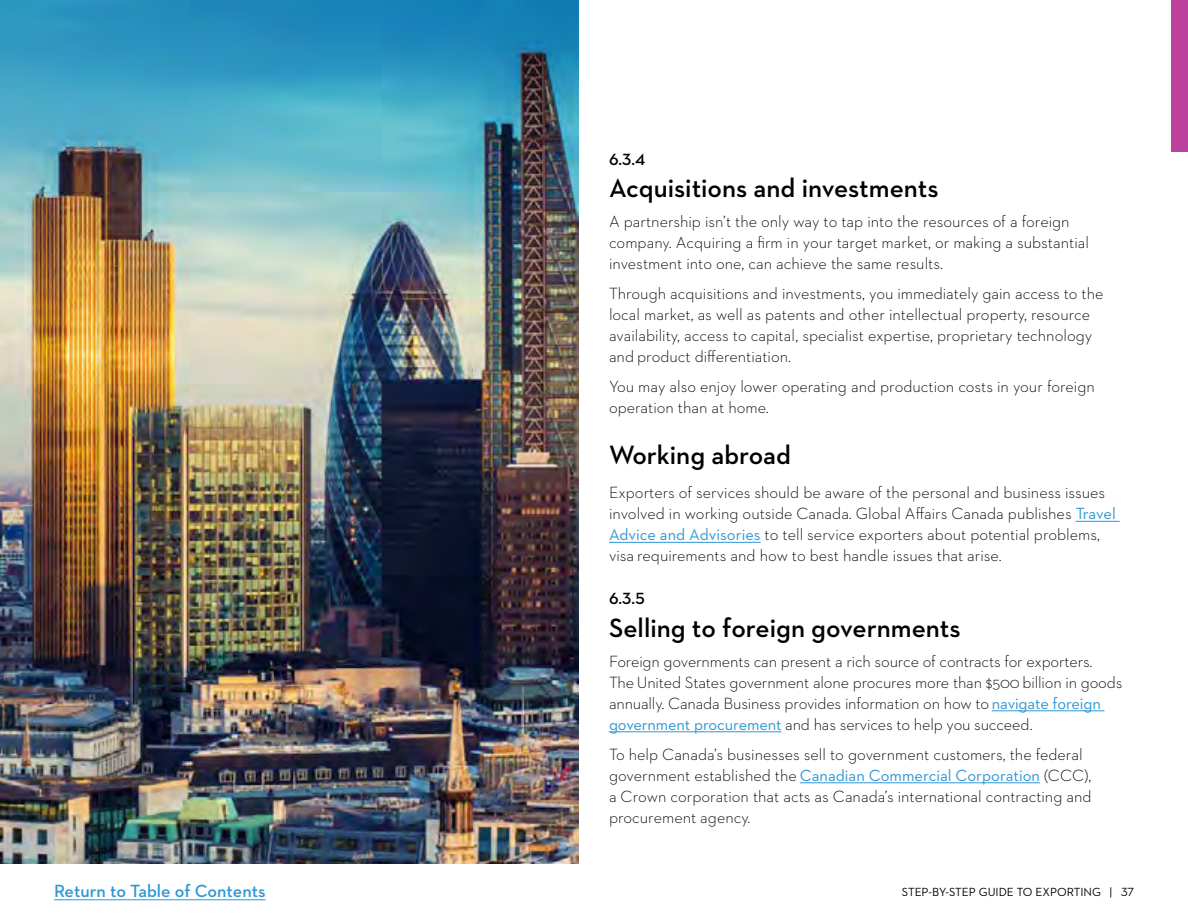
<style>
.page{position:relative;width:1188px;height:918px;background:#fff}
.page>*{position:absolute;margin:0;border:0;box-sizing:border-box;transform-origin:0 0}
.t1{font:600 27px "Neutraface 2 Text";color:#000}
.t2{font:600 18px "Neutraface 2 Text";letter-spacing:-.005em;color:#3098d4}
.t3{font:300 16.5px/21px "Neutraface 2 Text";color:#000}
.t4{font:600 16.5px "Neutraface 2 Text";color:#000}
.t5{font:12px "Neutraface 2 Text";color:#000}
.s1{font-weight:400;color:#3098d4}
</style>
<div class="page">
<div style="left:1172px;top:0;width:16px;height:152px;background:#bc419f"></div>
<hr style="left:54px;top:900px;width:212px;height:1px;background:#3098d4">
<hr style="left:992px;top:711px;width:113px;height:1px;background:#3098d4">
<hr style="left:609px;top:732px;width:172px;height:1px;background:#3098d4">
<hr style="left:800px;top:783px;width:240px;height:1px;background:#3098d4">
<hr style="left:1076px;top:521px;width:44px;height:1px;background:#3098d4">
<hr style="left:609px;top:542px;width:152px;height:1px;background:#3098d4">
<img style="left:0;top:0;width:579px;height:864px">
<p class="t4" style="left:609px;top:149px;width:38px">6.3.4</p>
<h1 class="t1" style="left:609px;top:171px;width:331px">Acquisitions and investments</h1>
<p class="t3" style="left:609px;top:211px;width:482px">A partnership isn’t the only way to tap into the resources of a foreign company. Acquiring a firm in your target market, or making a substantial investment into one, can achieve the same results.</p>
<p class="t3" style="left:609px;top:283px;width:496px">Through acquisitions and investments, you immediately gain access to the local market, as well as patents and other intellectual property, resource availability, access to capital, specialist expertise, proprietary technology and product differentiation.</p>
<p class="t3" style="left:609px;top:376px;width:487px">You may also enjoy lower operating and production costs in your foreign operation than at home.</p>
<h1 class="t1" style="left:609px;top:437px;width:184px">Working abroad</h1>
<p class="t3" style="left:609px;top:482px;width:508px">Exporters of services should be aware of the personal and business issues involved in working outside Canada. Global Affairs Canada publishes <span class="s1">Travel Advice and Advisories</span> to tell service exporters about potential problems, visa requirements and how to best handle issues that arise.</p>
<p class="t4" style="left:609px;top:588px;width:37px">6.3.5</p>
<h1 class="t1" style="left:609px;top:610px;width:353px">Selling to foreign governments</h1>
<p class="t3" style="left:609px;top:650px;width:515px">Foreign governments can present a rich source of contracts for exporters.<br>The United States government alone procures more than $500 billion in goods annually. Canada Business provides information on how to <span class="s1">navigate foreign government procurement</span> and has services to help you succeed.</p>
<p class="t3" style="left:609px;top:743px;width:484px">To help Canada’s businesses sell to government customers, the federal government established the <span class="s1">Canadian Commercial Corporation</span> (CCC), a Crown corporation that acts as Canada’s international contracting and procurement agency.</p>
<p class="t2" style="left:54px;top:880px;width:213px">Return to Table of Contents</p>
<p class="t5" style="left:902px;top:884px;width:234px">STEP-BY-STEP GUIDE TO EXPORTING | 37</p>
</div>
